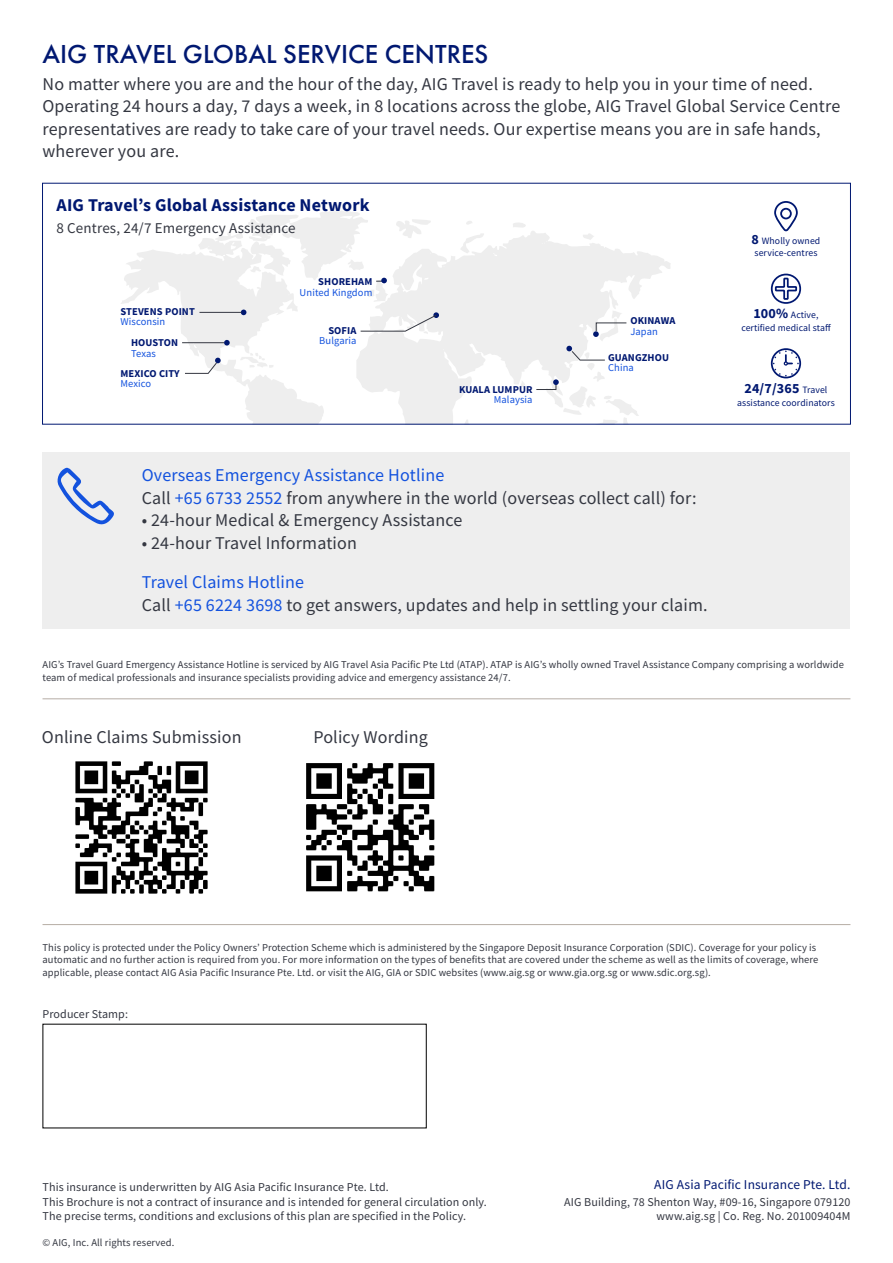
<style>
.page{position:relative;width:893px;height:1263px;background:#fff}
.page>*{position:absolute;margin:0;border:0;box-sizing:border-box;transform-origin:0 0}
.t1{font:500 27px "Futura PT";color:#001871}
.t2{font:18px/22.5px "Source Sans Pro";letter-spacing:.01em;color:#343741}
.t3{font:700 18px "Source Sans Pro";letter-spacing:.01em;color:#001871}
.t4{font:15px "Source Sans Pro";letter-spacing:.01em;color:#343741}
.t5{font:700 14.1px "Source Sans Pro";color:#001871}
.t6{font:13.5px "Source Sans Pro";letter-spacing:.01em;color:#001871}
.t7{font:12px/14.4px "Source Sans Pro";letter-spacing:.01em;color:#343741}
.t8{font:10.5px/12.6px "Source Sans Pro";letter-spacing:.01em;color:#343741}
.t9{font:700 10.5px "Source Sans Pro";letter-spacing:.01em;color:#001871}
.t10{font:10.5px "Source Sans Pro";letter-spacing:.01em;color:#1352de}
.t11{font:9.75px/12.8px "Source Sans Pro";letter-spacing:.01em;color:#001871;text-align:center}
.s1{font-weight:700;font-size:14.1px}
.s2{color:#1352de}
.s3{font-weight:400;font-size:9.75px}
</style>
<div class="page">
<img style="left:75px;top:761px;width:133px;height:133px">
<img style="left:306px;top:763px;width:129px;height:129px">
<svg style="left:121px;top:211px;width:550px;height:212px"></svg>
<svg style="left:376px;top:278px;width:11px;height:5px"></svg>
<svg style="left:182px;top:309px;width:445px;height:81px"></svg>
<svg style="left:774px;top:201px;width:24px;height:31px"></svg>
<svg style="left:770px;top:273px;width:32px;height:31px"></svg>
<div style="left:771px;top:348px;width:30px;height:30px;border:2px solid #001871;border-radius:50%"></div>
<svg style="left:773px;top:350px;width:26px;height:27px"></svg>
<div style="left:43px;top:452px;width:807px;height:177px;background:#eee"></div>
<svg style="left:57px;top:467px;width:57px;height:58px"></svg>
<hr style="left:43px;top:698px;width:807px;height:1px;background:#b6ada5">
<hr style="left:43px;top:924px;width:807px;height:1px;background:#b6ada5">
<h1 class="t1" style="left:43px;top:38px;width:447px">AIG TRAVEL GLOBAL SERVICE CENTRES</h1>
<p class="t2" style="left:43px;top:73px;width:799px">No matter where you are and the hour of the day, AIG Travel is ready to help you in your time of need.<br>Operating 24 hours a day, 7 days a week, in 8 locations across the globe, AIG Travel Global Service Centre representatives are ready to take care of your travel needs. Our expertise means you are in safe hands, wherever you are.</p>
<h2 class="t3" style="left:57px;top:193px;width:315px">AIG Travel’s Global Assistance Network</h2>
<h3 class="t4" style="left:57px;top:219px;width:241px">8 Centres, 24/7 Emergency Assistance</h3>
<p class="t11" style="left:752px;top:234px;width:70px"><span class="s1">8</span> Wholly owned service-centres</p>
<p class="t9" style="left:120px;top:304px;width:76px">STEVENS POINT</p>
<p class="t10" style="left:120px;top:315px;width:46px">Wisconsin</p>
<p class="t9" style="left:131px;top:336px;width:49px">HOUSTON</p>
<p class="t10" style="left:131px;top:347px;width:26px">Texas</p>
<p class="t9" style="left:120px;top:366px;width:61px">MEXICO CITY</p>
<p class="t10" style="left:120px;top:377px;width:32px">Mexico</p>
<p class="t9" style="left:318px;top:274px;width:56px">SHOREHAM</p>
<p class="t10" style="left:300px;top:285px;width:74px">United Kingdom</p>
<p class="t9" style="left:328px;top:323px;width:30px">SOFIA</p>
<p class="t10" style="left:319px;top:334px;width:39px">Bulgaria</p>
<p class="t9" style="left:459px;top:382px;width:75px">KUALA LUMPUR</p>
<p class="t10" style="left:494px;top:393px;width:40px">Malaysia</p>
<p class="t9" style="left:630px;top:314px;width:46px">OKINAWA</p>
<p class="t10" style="left:630px;top:325px;width:29px">Japan</p>
<p class="t9" style="left:608px;top:350px;width:63px">GUANGZHOU</p>
<p class="t10" style="left:608px;top:361px;width:27px">China</p>
<h2 class="t2" style="left:142px;top:464px;width:556px"><span class="s2">Overseas Emergency Assistance Hotline<br></span>Call <span class="s2">+65 6733 2552</span> from anywhere in the world (overseas collect call) for:</h2>
<h2 class="t2" style="left:142px;top:509px;width:322px">• 24-hour Medical &amp; Emergency Assistance</h2>
<h2 class="t2" style="left:142px;top:531px;width:217px">• 24-hour Travel Information</h2>
<h2 class="t2" style="left:142px;top:571px;width:567px"><span class="s2">Travel Claims Hotline<br></span>Call <span class="s2">+65 6224 3698</span> to get answers, updates and help in settling your claim.</h2>
<p class="t11" style="left:741px;top:309px;width:91px"><span class="s1">100%</span> Active, certified medical staff</p>
<h3 class="t5" style="left:744px;top:379px;width:84px">24/7/365 <span class="s3">Travel</span></h3>
<p class="t11" style="left:737px;top:396px;width:99px">assistance coordinators</p>
<p class="t8" style="left:43px;top:658px;width:803px">AIG’s Travel Guard Emergency Assistance Hotline is serviced by AIG Travel Asia Pacific Pte Ltd (ATAP). ATAP is AIG’s wholly owned Travel Assistance Company comprising a worldwide team of medical professionals and insurance specialists providing advice and emergency assistance 24/7.</p>
<h2 class="t2" style="left:42px;top:726px;width:201px">Online Claims Submission</h2>
<h2 class="t2" style="left:313px;top:726px;width:116px">Policy Wording</h2>
<p class="t8" style="left:43px;top:941px;width:777px">This policy is protected under the Policy Owners’ Protection Scheme which is administered by the Singapore Deposit Insurance Corporation (SDIC). Coverage for your policy is automatic and no further action is required from you. For more information on the types of benefits that are covered under the scheme as well as the limits of coverage, where applicable, please contact AIG Asia Pacific Insurance Pte. Ltd. or visit the AIG, GIA or SDIC websites (www.aig.sg or www.gia.org.sg or www.sdic.org.sg).</p>
<p class="t7" style="left:43px;top:1007px;width:87px">Producer Stamp:</p>
<p class="t7" style="left:43px;top:1180px;width:446px">This insurance is underwritten by AIG Asia Pacific Insurance Pte. Ltd.<br>This Brochure is not a contract of insurance and is intended for general circulation only.<br>The precise terms, conditions and exclusions of this plan are specified in the Policy.</p>
<p class="t6" style="left:654px;top:1176px;width:198px">AIG Asia Pacific Insurance Pte. Ltd.</p>
<p class="t7" style="left:564px;top:1194px;width:288px;text-align:right">AIG Building, 78 Shenton Way, #09-16, Singapore 079120 www.aig.sg | Co. Reg. No. 201009404M</p>
<p class="t8" style="left:43px;top:1236px;width:133px">© AIG, Inc. All rights reserved.</p>
</div>
